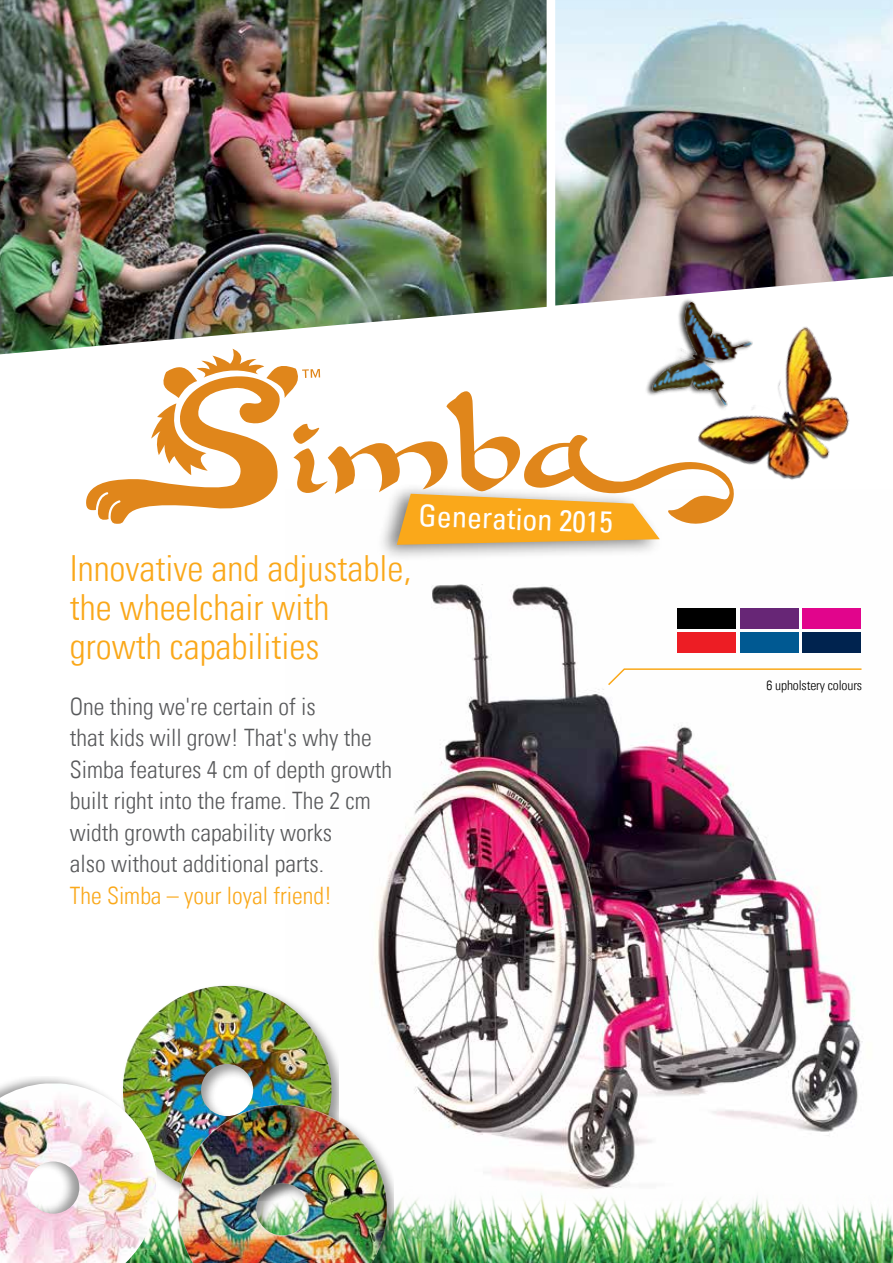
<style>
.page{position:relative;width:893px;height:1263px;background:#fff}
.page>*{position:absolute;margin:0;border:0;box-sizing:border-box;transform-origin:0 0}
.t1{font:36px/39px "Univers Com 47 Light Cond";color:#faa81a}
.t2{font:condensed 30.15px "Univers Com 57";color:#fff}
.t3{font:24px/31.5px "Univers Com 47 Light Cond";color:#58595b}
.t4{font:24px "Univers Com 47 Light Cond";color:#faa81a}
.t5{font:13.5px "Univers Com 47 Light Cond";letter-spacing:-.01em;color:#000}
</style>
<div class="page">
<img style="left:338px;top:584px;width:525px;height:596px">
<img style="left:158px;top:1201px;width:17px;height:62px">
<img style="left:393px;top:1180px;width:340px;height:83px">
<img style="left:733px;top:1195px;width:160px;height:68px">
<div style="left:677px;top:608px;width:59px;height:20px;background:#000"></div>
<div style="left:677px;top:633px;width:59px;height:20px;background:#ed1d24"></div>
<div style="left:740px;top:608px;width:58px;height:20px;background:#672676"></div>
<div style="left:740px;top:633px;width:58px;height:20px;background:#005992"></div>
<div style="left:803px;top:633px;width:58px;height:20px;background:#00234f"></div>
<div style="left:803px;top:608px;width:58px;height:20px;background:#e1058c"></div>
<div style="left:120px;top:983px;width:218px;height:218px;background:#000;opacity:.4"></div>
<img style="left:123px;top:986px;width:208px;height:208px">
<div style="left:0;top:1077px;width:158px;height:186px;background:#000;opacity:.4"></div>
<img style="left:0;top:1083px;width:158px;height:180px">
<img style="left:555px;top:0;width:338px;height:306px">
<img style="left:0;top:0;width:547px;height:354px">
<div style="left:376px;top:483px;width:288px;height:79px;background:#000;opacity:.5"></div>
<svg style="left:86px;top:349px;width:637px;height:196px"></svg>
<svg style="left:606px;top:668px;width:257px;height:19px"></svg>
<div style="left:175px;top:1102px;width:218px;height:161px;background:#000;opacity:.4"></div>
<img style="left:178px;top:1105px;width:209px;height:158px">
<img style="left:637px;top:295px;width:133px;height:124px">
<img style="left:680px;top:300px;width:200px;height:214px">
<h1 class="t1" style="left:70px;top:548px;width:343px">Innovative and adjustable, the wheelchair with growth capabilities</h1>
<p class="t2" style="left:419px;top:496px;width:196px;rotate:2deg">Generation 2015</p>
<p class="t3" style="left:70px;top:690px;width:324px">One thing we're certain of is<br>that kids will grow! That's why the<br>Simba features 4 cm of depth growth built right into the frame. The 2 cm width growth capability works<br>also without additional parts.</p>
<p class="t4" style="left:70px;top:881px;width:264px">The Simba – your loyal friend!</p>
<p class="t5" style="left:767px;top:677px;width:97px">6 upholstery colours</p>
</div>
